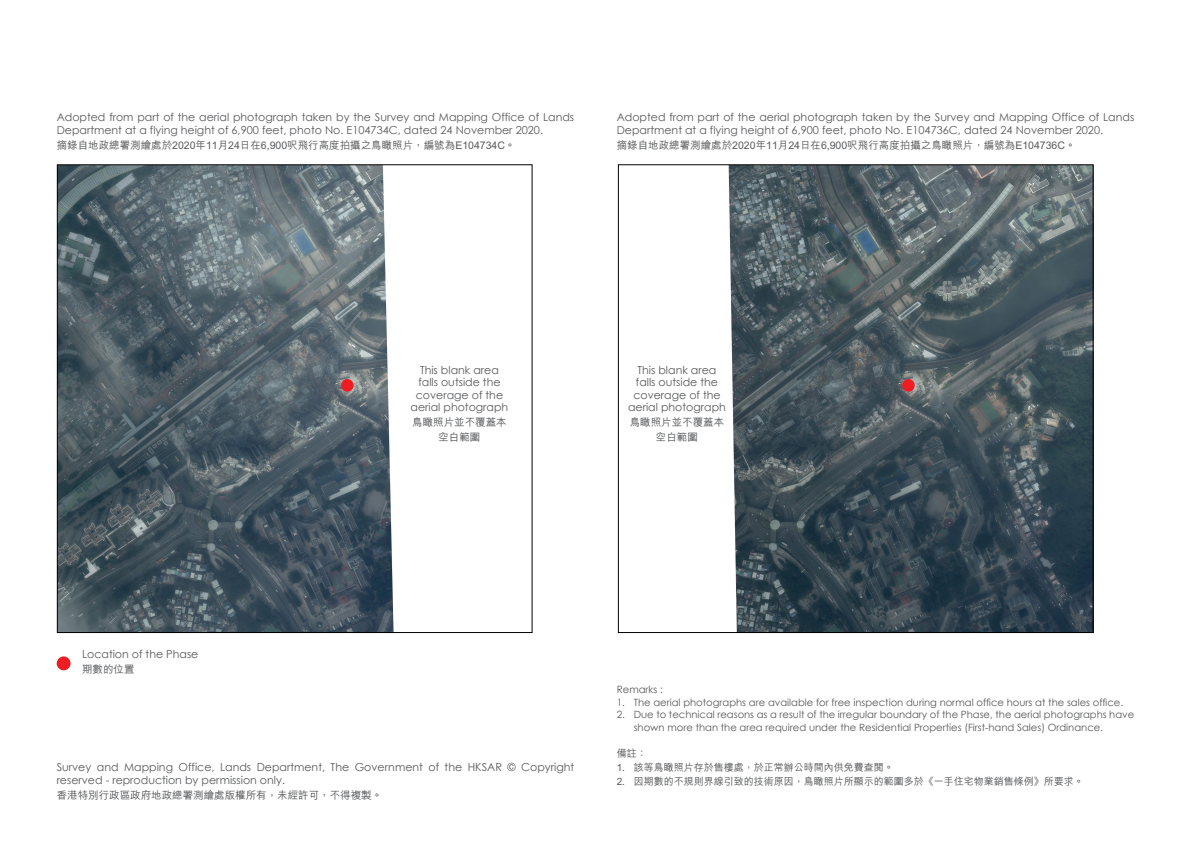
<style>
.page{position:relative;width:1191px;height:842px;background:#fff}
.page>*{position:absolute;margin:0;border:0;box-sizing:border-box;transform-origin:0 0}
.t1{font:11px/12.5px "Century Gothic";color:#58595b}
.t2{font:500 10.5px/15px "M Hei HK";color:#58595b;text-align:center}
.t3{font:10px/12.5px "Century Gothic";color:#58595b}
.t4{font:500 10px "M Hei HK";color:#58595b}
</style>
<div class="page">
<svg style="left:617px;top:164px;width:477px;height:470px"></svg>
<svg style="left:56px;top:164px;width:477px;height:470px"></svg>
<div style="left:57px;top:656px;width:14px;height:14px;background:#ed1d24;border-radius:50%"></div>
<p class="t1" style="left:57px;top:111px;width:519px">Adopted from part of the aerial photograph taken by the Survey and Mapping Office of Lands<br>Department at a flying height of 6,900 feet, photo No. E104734C, dated 24 November 2020.</p>
<p class="t2" style="left:57px;top:137px;width:460px">摘錄自地政總署測繪處於2020年11月24日在6,900呎飛行高度拍攝之鳥瞰照片，編號為E104734C。</p>
<p class="t1" style="left:617px;top:111px;width:519px">Adopted from part of the aerial photograph taken by the Survey and Mapping Office of Lands<br>Department at a flying height of 6,900 feet, photo No. E104736C, dated 24 November 2020.</p>
<p class="t2" style="left:617px;top:137px;width:460px">摘錄自地政總署測繪處於2020年11月24日在6,900呎飛行高度拍攝之鳥瞰照片，編號為E104736C。</p>
<p class="t1" style="left:410px;top:363px;width:99px;text-align:center">This blank area falls outside the coverage of the aerial photograph</p>
<p class="t2" style="left:412px;top:414px;width:96px">鳥瞰照片並不覆蓋本空白範圍</p>
<p class="t1" style="left:628px;top:363px;width:99px;text-align:center">This blank area falls outside the coverage of the aerial photograph</p>
<p class="t2" style="left:629px;top:414px;width:96px">鳥瞰照片並不覆蓋本空白範圍</p>
<p class="t1" style="left:82px;top:648px;width:118px">Location of the Phase</p>
<p class="t2" style="left:82px;top:661px;width:54px">期數的位置</p>
<p class="t1" style="left:57px;top:761px;width:519px">Survey and Mapping Office, Lands Department, The Government of the HKSAR © Copyright reserved - reproduction by permission only.</p>
<p class="t2" style="left:57px;top:786px;width:327px">香港特別行政區政府地政總署測繪處版權所有，未經許可，不得複製。</p>
<p class="t3" style="left:617px;top:683px;width:48px">Remarks :</p>
<p class="t3" style="left:617px;top:696px;width:508px">1. The aerial photographs are available for free inspection during normal office hours at the sales office.</p>
<p class="t3" style="left:634px;top:708px;width:502px;text-indent:-17px">2. Due to technical reasons as a result of the irregular boundary of the Phase, the aerial photographs have shown more than the area required under the Residential Properties (First-hand Sales) Ordinance.</p>
<p class="t4" style="left:617px;top:746px;width:31px">備註：</p>
<p class="t4" style="left:617px;top:760px;width:279px">1. 該等鳥瞰照片存於售樓處，於正常辦公時間內供免費查閱。</p>
<p class="t4" style="left:617px;top:774px;width:469px">2. 因期數的不規則界線引致的技術原因，鳥瞰照片所顯示的範圍多於《一手住宅物業銷售條例》所要求。</p>
</div>
